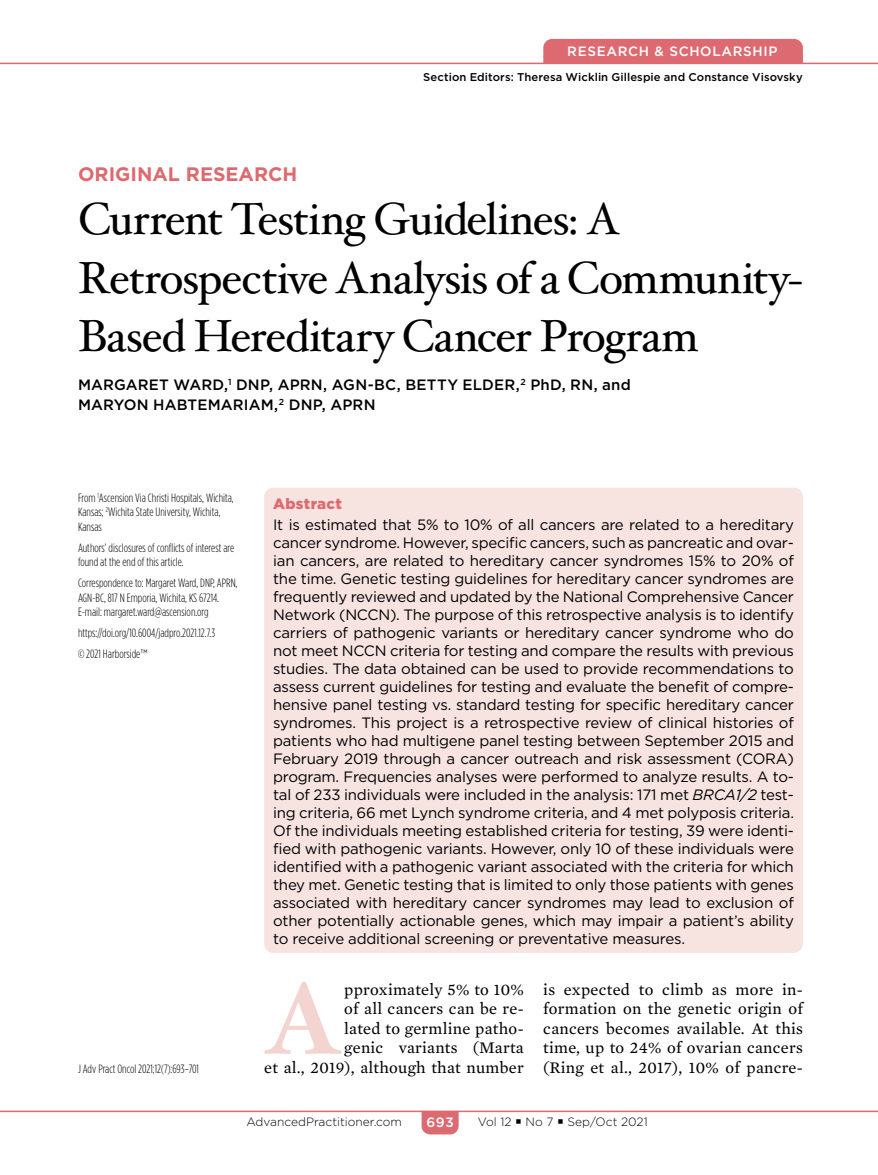
<style>
.page{position:relative;width:878px;height:1175px;background:#fff}
.page>*{position:absolute;margin:0;border:0;box-sizing:border-box;transform-origin:0 0}
.t1{font:700 101.25px "Hoefler Txt";color:#f4d4d0}
.t2{font:45px/58.5px "Hoefler Txt";letter-spacing:-.025em;color:#000}
.t3{font:700 19.5px "Gotham";color:#dd6a70}
.t4{font:16.5px/19.5px "Mercury Text G2";letter-spacing:.015em;color:#000;text-align:right}
.t5{font:15px/18px "Gotham";letter-spacing:-.015em;color:#000;text-align:justify}
.t6{font:500 15px/19.5px "Gotham";letter-spacing:.01em;color:#000}
.t7{font:900 15px "Gotham";letter-spacing:.025em;color:#dd6a70}
.t8{font:500 13.5px "Gotham";letter-spacing:.05em;color:#fff}
.t9{font:300 12px/14.4px "Gotham Condensed";color:#000}
.t10{font:300 12px "Gotham";color:#000}
.t11{font:500 11.25px "Gotham";letter-spacing:.01em;color:#000}
.s1{font-family:"Gotham Narrow"}
.s2{font-style:italic}
</style>
<div class="page">
<hr style="left:0;top:1110px;width:878px;height:2px;background:#dd6a70">
<svg style="left:421px;top:1110px;width:37px;height:24px"></svg>
<hr style="left:0;top:63px;width:878px;height:1px;background:#dd6a70">
<div style="left:543px;top:39px;width:259px;height:24px;background:#dd6a70"></div>
<div style="left:264px;top:488px;width:538px;height:464px;background:#f7e4e1;border-radius:9px"></div>
<h3 class="t3" style="left:78px;top:161px;width:221px">ORIGINAL RESEARCH</h3>
<p class="t8" style="left:567px;top:43px;width:212px">RESEARCH &amp; SCHOLARSHIP</p>
<p class="t11" style="left:423px;top:70px;width:381px">Section Editors: Theresa Wicklin Gillespie and Constance Visovsky</p>
<h2 class="t2" style="left:78px;top:189px;width:726px">Current Testing Guidelines: A<br>Retrospective Analysis of a Community-<br>Based Hereditary Cancer Program</h2>
<p class="t6" style="left:78px;top:375px;width:554px">MARGARET WARD,<sup>1</sup> DNP, APRN, AGN-BC, BETTY ELDER,<sup>2</sup> PhD, RN, and<br>MARYON HABTEMARIAM,<sup>2</sup> DNP, APRN</p>
<p class="t9" style="left:78px;top:490px;width:157px">From <sup>1</sup>Ascension Via Christi Hospitals, Wichita,<br>Kansas; <sup>2</sup>Wichita State University, Wichita,<br>Kansas</p>
<p class="t9" style="left:78px;top:540px;width:158px">Authors’ disclosures of conflicts of interest are found at the end of this article.</p>
<p class="t9" style="left:78px;top:576px;width:161px">Correspondence to: Margaret Ward, DNP, APRN,<br>AGN-BC, 817 N Emporia, Wichita, KS 67214.<br>E-mail: margaret.ward@ascension.org</p>
<p class="t9" style="left:78px;top:622px;width:139px;line-height:21.1px">https://doi.org/10.6004/jadpro.2021.12.7.3 © 2021 Harborside<span class="s1">™</span></p>
<p class="t9" style="left:78px;top:1061px;width:122px">J Adv Pract Oncol 2021;12(7):693–701</p>
<p class="t7" style="left:273px;top:493px;width:70px">Abstract</p>
<p class="t5" style="left:273px;top:515px;width:522px">It is estimated that 5% to 10% of all cancers are related to a hereditary cancer syndrome. However, specific cancers, such as pancreatic and ovar&shy;ian cancers, are related to hereditary cancer syndromes 15% to 20% of the time. Genetic testing guidelines for hereditary cancer syndromes are frequently reviewed and updated by the National Comprehensive Cancer Network (NCCN). The purpose of this retrospective analysis is to identify carriers of pathogenic variants or hereditary cancer syndrome who do not meet NCCN criteria for testing and compare the results with previous studies. The data obtained can be used to provide recommendations to assess current guidelines for testing and evaluate the benefit of compre&shy;hensive panel testing vs. standard testing for specific hereditary cancer syndromes. This project is a retrospective review of clinical histories of patients who had multigene panel testing between September 2015 and February 2019 through a cancer outreach and risk assessment (CORA) program. Frequencies analyses were performed to analyze results. A to&shy;tal of 233 individuals were included in the analysis: 171 met <span class="s2">BRCA1/2</span> test&shy;ing criteria, 66 met Lynch syndrome criteria, and 4 met polyposis criteria.<br>Of the individuals meeting established criteria for testing, 39 were identi&shy;fied with pathogenic variants. However, only 10 of these individuals were identified with a pathogenic variant associated with the criteria for which they met. Genetic testing that is limited to only those patients with genes associated with hereditary cancer syndromes may lead to exclusion of other potentially actionable genes, which may impair a patient’s ability to receive additional screening or preventative measures.</p>
<h1 class="t1" style="left:264px;top:956px;width:79px">A</h1>
<p class="t4" style="left:264px;top:978px;width:261px">pproximately 5% to 10%<br>of all cancers can be re-<br>lated to germline patho-<br>genic variants (Marta<br>et al., 2019), although that number</p>
<p class="t4" style="left:543px;top:978px;width:261px;text-align:justify">is expected to climb as more in&shy;formation on the genetic origin of cancers becomes available. At this time, up to 24% of ovarian cancers (Ring et al., 2017), 10% of pancre-</p>
<p class="t10" style="left:246px;top:1114px;width:157px">AdvancedPractitioner.com</p>
<p class="t8" style="left:426px;top:1113px;width:29px">693</p>
<p class="t10" style="left:478px;top:1113px;width:171px">Vol 12 ▪ No 7 ▪ Sep/Oct 2021</p>
</div>
